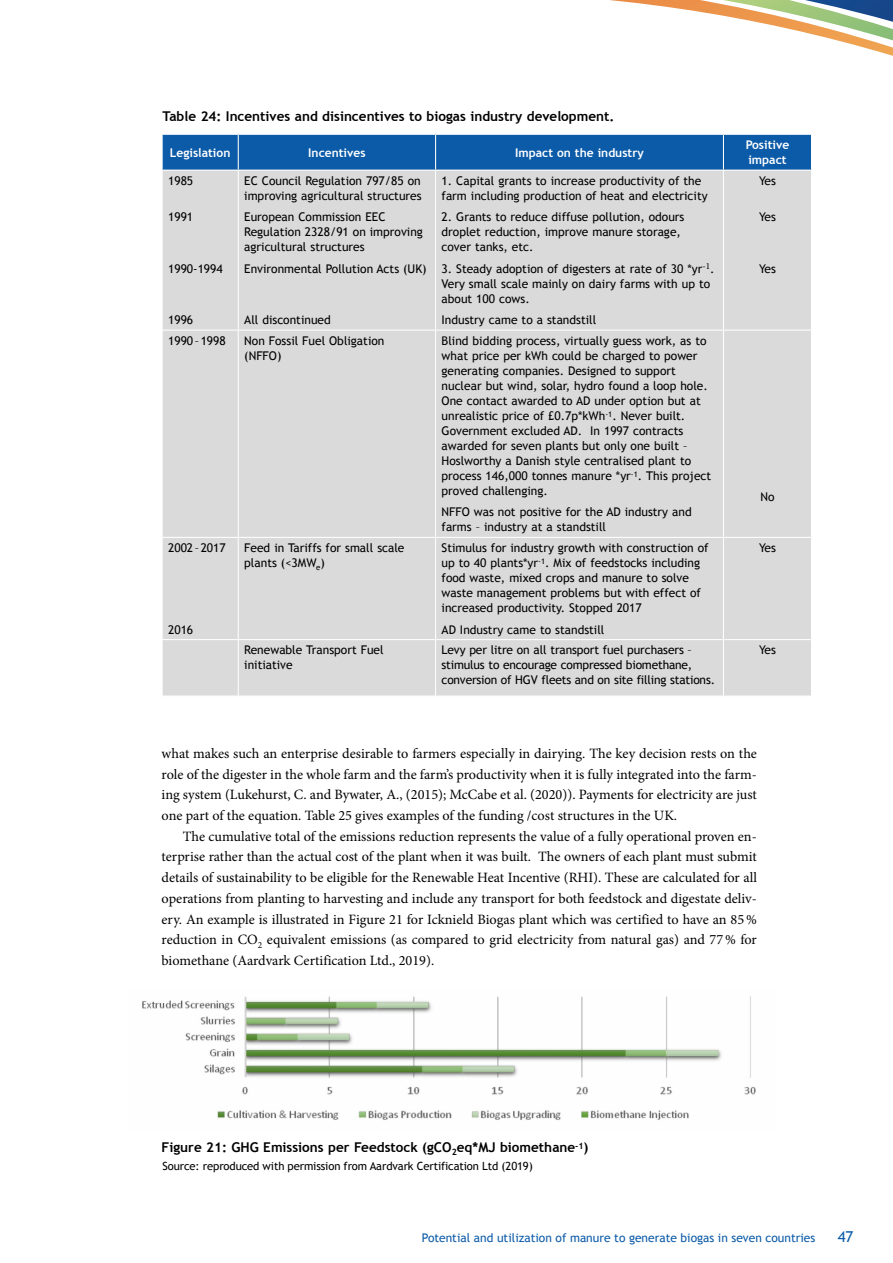
<style>
.page{position:relative;width:893px;height:1263px;background:#fff}
.page>*{position:absolute;margin:0;border:0;box-sizing:border-box;transform-origin:0 0}
.t1{font:15px "Trebuchet MS";color:#0c5ba8}
.t2{font:14.25px/20.7px "Minion Pro";color:#000;text-align:justify}
.t3{font:700 13.5px "Trebuchet MS";color:#000}
.t4{font:12px/15px "Trebuchet MS";color:#000}
.t5{font:12px "Trebuchet MS";color:#0c5ba8}
.t6{font:700 12px/15px "Trebuchet MS";color:#fff}
.t7{font:11.25px "Trebuchet MS";letter-spacing:-.01em;color:#000}
</style>
<div class="page">
<svg style="left:609px;top:0;width:284px;height:56px"></svg>
<div style="left:163px;top:135px;width:648px;height:35px;background:#0c5ba8"></div>
<div style="left:163px;top:171px;width:648px;height:524px;background:#dadada"></div>
<hr style="left:238px;top:135px;width:1px;height:35px;background:#fff">
<hr style="left:435px;top:135px;width:1px;height:35px;background:#fff">
<hr style="left:723px;top:135px;width:1px;height:35px;background:#fff">
<hr style="left:162px;top:330px;width:76px;height:1px;background:#fff">
<hr style="left:162px;top:537px;width:76px;height:1px;background:#fff">
<hr style="left:162px;top:639px;width:76px;height:1px;background:#fff">
<hr style="left:238px;top:171px;width:1px;height:159px;background:#fff">
<hr style="left:238px;top:330px;width:198px;height:1px;background:#fff">
<hr style="left:238px;top:331px;width:1px;height:206px;background:#fff">
<hr style="left:238px;top:537px;width:198px;height:1px;background:#fff">
<hr style="left:238px;top:538px;width:1px;height:101px;background:#fff">
<hr style="left:238px;top:639px;width:198px;height:1px;background:#fff">
<hr style="left:238px;top:640px;width:1px;height:55px;background:#fff">
<hr style="left:435px;top:171px;width:1px;height:159px;background:#fff">
<hr style="left:436px;top:330px;width:287px;height:1px;background:#fff">
<hr style="left:435px;top:331px;width:1px;height:206px;background:#fff">
<hr style="left:436px;top:537px;width:287px;height:1px;background:#fff">
<hr style="left:435px;top:538px;width:1px;height:101px;background:#fff">
<hr style="left:436px;top:639px;width:287px;height:1px;background:#fff">
<hr style="left:435px;top:640px;width:1px;height:55px;background:#fff">
<hr style="left:723px;top:171px;width:1px;height:159px;background:#fff">
<hr style="left:723px;top:330px;width:89px;height:1px;background:#fff">
<hr style="left:723px;top:331px;width:1px;height:206px;background:#fff">
<hr style="left:723px;top:537px;width:89px;height:1px;background:#fff">
<hr style="left:723px;top:538px;width:1px;height:101px;background:#fff">
<hr style="left:723px;top:639px;width:89px;height:1px;background:#fff">
<hr style="left:723px;top:640px;width:1px;height:55px;background:#fff">
<img style="left:142px;top:996px;width:614px;height:124px">
<p class="t3" style="left:163px;top:108px;width:453px">Table 24: Incentives and disincentives to biogas industry development.</p>
<p class="t6" style="left:170px;top:145px;width:62px">Legislation</p>
<p class="t6" style="left:308px;top:145px;width:59px">Incentives</p>
<p class="t6" style="left:515px;top:145px;width:130px">Impact on the industry</p>
<p class="t6" style="left:746px;top:137px;width:45px">Positive impact</p>
<p class="t4" style="left:168px;top:173px;width:27px">1985</p>
<p class="t4" style="left:168px;top:210px;width:27px">1991</p>
<p class="t4" style="left:244px;top:173px;width:179px">EC Council Regulation 797/85 on improving agricultural structures</p>
<p class="t4" style="left:244px;top:210px;width:180px">European Commission EEC<br>Regulation 2328/91 on improving agricultural structures</p>
<p class="t4" style="left:244px;top:261px;width:184px">Environmental Pollution Acts (UK)</p>
<p class="t4" style="left:442px;top:173px;width:268px">1. Capital grants to increase productivity of the farm including production of heat and electricity</p>
<p class="t4" style="left:442px;top:210px;width:244px">2. Grants to reduce diffuse pollution, odours droplet reduction, improve manure storage, cover tanks, etc.</p>
<p class="t4" style="left:442px;top:261px;width:274px">3. Steady adoption of digesters at rate of 30 *yr<sup>-1</sup>.<br>Very small scale mainly on dairy farms with up to about 100 cows.</p>
<p class="t4" style="left:442px;top:312px;width:156px">Industry came to a standstill</p>
<p class="t4" style="left:759px;top:173px;width:18px">Yes</p>
<p class="t4" style="left:759px;top:210px;width:18px">Yes</p>
<p class="t4" style="left:168px;top:261px;width:56px">1990-1994</p>
<p class="t4" style="left:759px;top:261px;width:18px">Yes</p>
<p class="t4" style="left:244px;top:313px;width:88px">All discontinued</p>
<p class="t4" style="left:168px;top:313px;width:27px">1996</p>
<p class="t4" style="left:168px;top:333px;width:59px">1990–1998</p>
<p class="t4" style="left:244px;top:333px;width:142px">Non Fossil Fuel Obligation (NFFO)</p>
<p class="t4" style="left:442px;top:333px;width:271px">Blind bidding process, virtually guess work, as to what price per kWh could be charged to power generating companies. Designed to support nuclear but wind, solar, hydro found a loop hole.<br>One contact awarded to AD under option but at unrealistic price of £0.7p*kWh<sup>-1</sup>. Never built.<br>Government excluded AD. In 1997 contracts awarded for seven plants but only one built – Hoslworthy a Danish style centralised plant to process 146,000 tonnes manure *yr<sup>-1</sup>. This project proved challenging.</p>
<p class="t4" style="left:442px;top:505px;width:252px">NFFO was not positive for the AD industry and farms – industry at a standstill</p>
<p class="t4" style="left:168px;top:541px;width:59px">2002–2017</p>
<p class="t4" style="left:168px;top:622px;width:27px">2016</p>
<p class="t4" style="left:244px;top:541px;width:162px">Feed in Tariffs for small scale plants (&lt;3MW<sub>e</sub>)</p>
<p class="t4" style="left:442px;top:541px;width:269px">Stimulus for industry growth with construction of up to 40 plants*yr<sup>-1</sup>. Mix of feedstocks including food waste, mixed crops and manure to solve waste management problems but with effect of increased productivity. Stopped 2017</p>
<p class="t4" style="left:442px;top:622px;width:164px">AD Industry came to standstill</p>
<p class="t4" style="left:760px;top:490px;width:16px">No</p>
<p class="t4" style="left:759px;top:541px;width:18px">Yes</p>
<p class="t4" style="left:244px;top:643px;width:141px">Renewable Transport Fuel initiative</p>
<p class="t4" style="left:442px;top:643px;width:275px">Levy per litre on all transport fuel purchasers – stimulus to encourage compressed biomethane, conversion of HGV fleets and on site filling stations.</p>
<p class="t4" style="left:759px;top:643px;width:18px">Yes</p>
<p class="t2" style="left:162px;top:743px;width:597px">what makes such an enterprise desirable to farmers especially in dairying. The key decision rests on the role of the digester in the whole farm and the farm’s productivity when it is fully integrated into the farm&shy;ing system (Lukehurst, C. and Bywater, A., (2015); McCabe et al. (2020)). Payments for electricity are just one part of the equation. Table 25 gives examples of the funding /cost structures in the UK.</p>
<p class="t2" style="left:162px;top:826px;width:597px;text-indent:21px">The cumulative total of the emissions reduction represents the value of a fully operational proven en&shy;terprise rather than the actual cost of the plant when it was built. The owners of each plant must submit details of sustainability to be eligible for the Renewable Heat Incentive (RHI). These are calculated for all operations from planting to harvesting and include any transport for both feedstock and digestate deliv&shy;ery. An example is illustrated in Figure 21 for Icknield Biogas plant which was certified to have an 85% reduction in CO<sub>2</sub> equivalent emissions (as compared to grid electricity from natural gas) and 77% for biomethane (Aardvark Certification Ltd., 2019).</p>
<p class="t3" style="left:162px;top:1139px;width:428px">Figure 21: GHG Emissions per Feedstock (gCO<sub>2</sub>eq*MJ biomethane<sup>-1</sup>)</p>
<p class="t7" style="left:163px;top:1159px;width:372px">Source: reproduced with permission from Aardvark Certification Ltd (2019)</p>
<p class="t5" style="left:422px;top:1231px;width:395px">Potential and utilization of manure to generate biogas in seven countries</p>
<p class="t1" style="left:838px;top:1228px;width:17px">47</p>
</div>
